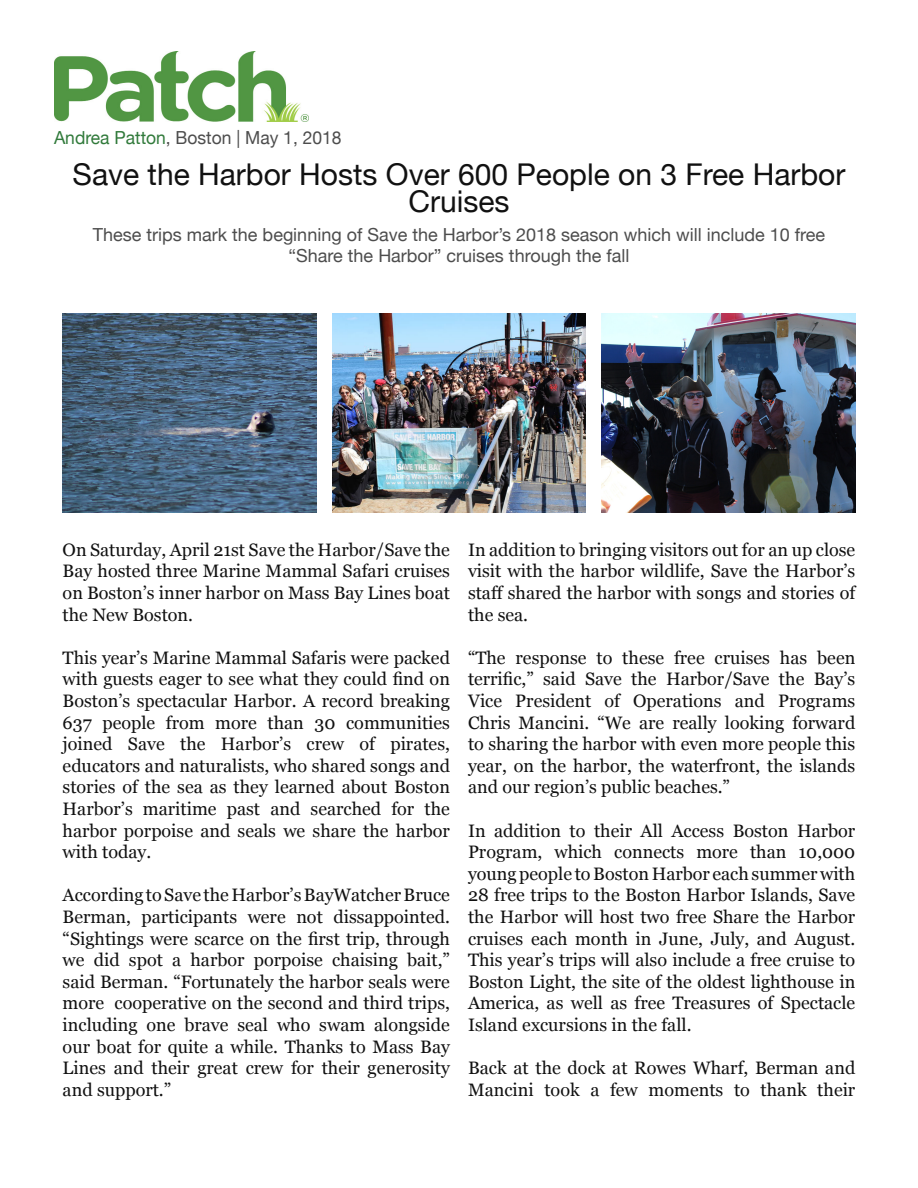
<style>
.page{position:relative;width:918px;height:1188px;background:#fff}
.page>*{position:absolute;margin:0;border:0;box-sizing:border-box;transform-origin:0 0}
.t1{font:30px/27px "Helvetica Neue";color:#111;text-align:center}
.t2{font:18px/21.6px "Georgia";color:#111;text-align:justify}
.t3{font:18px/21.6px "Helvetica Neue";color:#4d4d4d;text-align:center}
.s1{color:#317a3b}
</style>
<div class="page">
<img style="left:54px;top:51px;width:255px;height:70px">
<img style="left:63px;top:314px;width:253px;height:199px">
<img style="left:332px;top:314px;width:254px;height:199px">
<img style="left:602px;top:314px;width:253px;height:199px">
<p class="t3" style="left:54px;top:127px;width:289px"><span class="s1">Andrea Patton</span>, Boston | May 1, 2018</p>
<p class="t1" style="left:73px;top:161px;width:774px">Save the Harbor Hosts Over 600 People on 3 Free Harbor<br>Cruises</p>
<p class="t3" style="left:93px;top:223px;width:734px">These trips mark the beginning of Save the Harbor’s 2018 season which will include 10 free “Share the Harbor” cruises through the fall</p>
<p class="t2" style="left:63px;top:539px;width:389px">On Saturday, April 21st Save the Harbor/Save the Bay hosted three Marine Mammal Safari cruises on Boston’s inner harbor on Mass Bay Lines boat the New Boston.</p>
<p class="t2" style="left:63px;top:647px;width:389px">This year’s Marine Mammal Safaris were packed with guests eager to see what they could find on Boston’s spectacular Harbor. A record breaking 637 people from more than 30 communities joined Save the Harbor’s crew of pirates, educators and naturalists, who shared songs and stories of the sea as they learned about Boston Harbor’s maritime past and searched for the harbor porpoise and seals we share the harbor with today.</p>
<p class="t2" style="left:63px;top:885px;width:389px">According to Save the Harbor’s BayWatcher Bruce Berman, participants were not dissappointed. “Sightings were scarce on the first trip, through we did spot a harbor porpoise chaising bait,” said Berman. “Fortunately the harbor seals were more cooperative on the second and third trips, including one brave seal who swam alongside our boat for quite a while. Thanks to Mass Bay Lines and their great crew for their generosity and support.”</p>
<p class="t2" style="left:468px;top:539px;width:389px">In addition to bringing visitors out for an up close visit with the harbor wildlife, Save the Harbor’s staff shared the harbor with songs and stories of the sea.</p>
<p class="t2" style="left:468px;top:647px;width:389px">“The response to these free cruises has been terrific,” said Save the Harbor/Save the Bay’s Vice President of Operations and Programs Chris Mancini. “We are really looking forward to sharing the harbor with even more people this year, on the harbor, the waterfront, the islands and our region’s public beaches.”</p>
<p class="t2" style="left:468px;top:820px;width:389px">In addition to their All Access Boston Harbor Program, which connects more than 10,000 young people to Boston Harbor each summer with 28 free trips to the Boston Harbor Islands, Save the Harbor will host two free Share the Harbor cruises each month in June, July, and August.<br>This year’s trips will also include a free cruise to Boston Light, the site of the oldest lighthouse in America, as well as free Treasures of Spectacle Island excursions in the fall.</p>
<p class="t2" style="left:468px;top:1058px;width:389px">Back at the dock at Rowes Wharf, Berman and<br>Mancini took a few moments to thank their</p>
</div>
